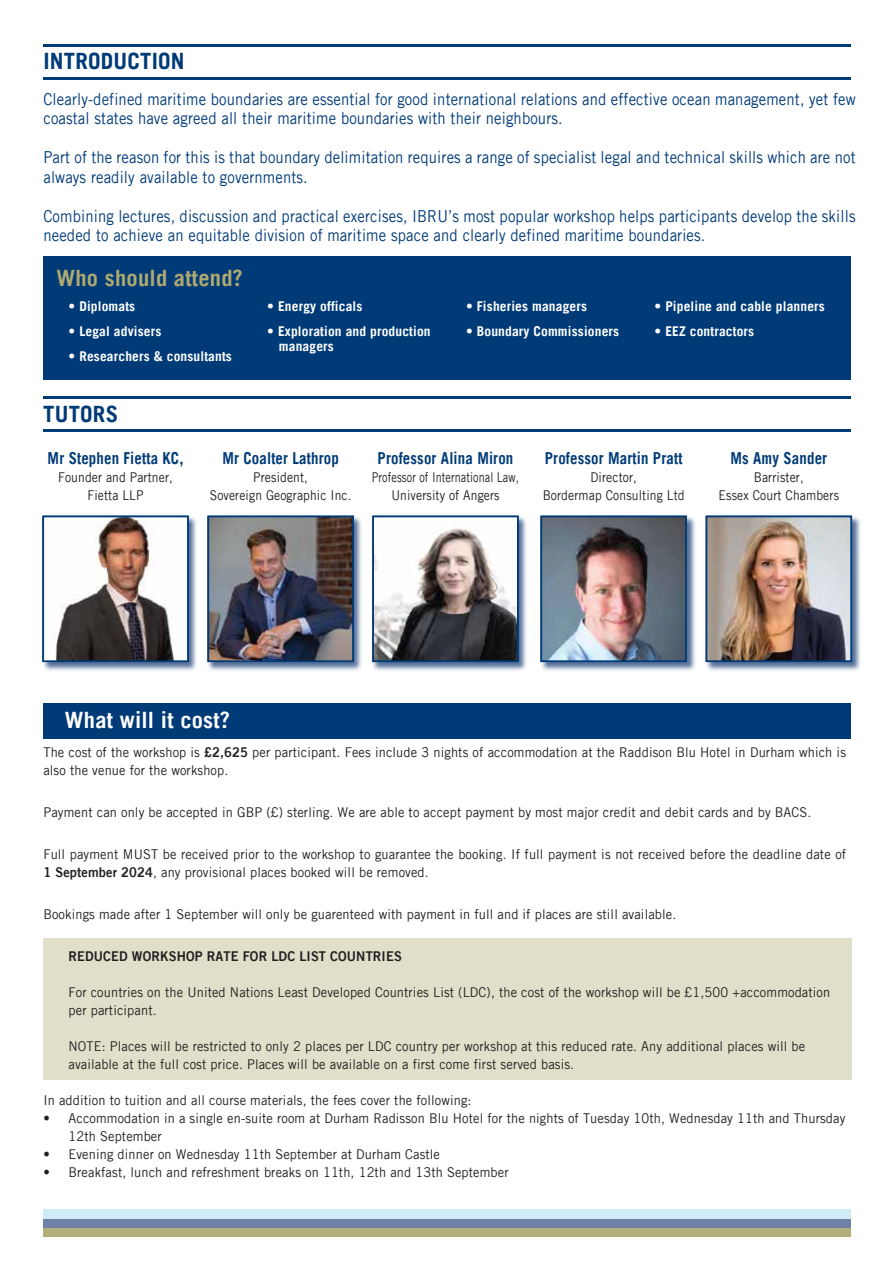
<style>
.page{position:relative;width:893px;height:1263px;background:#fff}
.page>*{position:absolute;margin:0;border:0;box-sizing:border-box;transform-origin:0 0}
.t1{font:700 22.5px "Trade Gothic LT";letter-spacing:.01em;color:#003b78}
.t2{font:700 22.5px "Trade Gothic LT";letter-spacing:.01em;color:#b0a96f}
.t3{font:700 22.5px "Trade Gothic LT";letter-spacing:.01em;color:#fff}
.t4{font:16.5px/19.5px "Trade Gothic LT";letter-spacing:.01em;color:#003b78;scale:.9 1}
.t5{font:700 16.5px "Trade Gothic LT";letter-spacing:.01em;color:#003b78;scale:.9 1}
.t6{font:13.5px/18px "Trade Gothic LT";letter-spacing:.01em;color:#231f20;scale:.95 1}
.t7{font:700 13.5px/15px "Trade Gothic LT";letter-spacing:.01em;color:#fff}
.t8{font:13.5px/18px "Trade Gothic LT";letter-spacing:.01em;color:#231f20;text-align:center;scale:.9 1}
.t9{font:13.5px/18px "Trade Gothic LT";letter-spacing:.01em;color:#231f20;text-align:center;scale:.8 1}
.t10{font:13.5px "Trade Gothic LT Bold Two";letter-spacing:.01em;color:#231f20;scale:.95 1}
.s1{font-family:"Trade Gothic LT Bold Two"}
</style>
<div class="page">
<img style="left:42px;top:515px;width:155px;height:156px">
<img style="left:207px;top:515px;width:155px;height:156px">
<img style="left:540px;top:515px;width:156px;height:156px">
<img style="left:705px;top:515px;width:156px;height:156px">
<img style="left:372px;top:515px;width:155px;height:156px">
<img style="left:45px;top:519px;width:141px;height:140px">
<img style="left:210px;top:519px;width:141px;height:140px">
<img style="left:543px;top:519px;width:141px;height:140px">
<img style="left:709px;top:519px;width:140px;height:140px">
<img style="left:375px;top:519px;width:141px;height:140px">
<hr style="left:43px;top:77px;width:808px;height:3px;background:#003b78">
<hr style="left:43px;top:44px;width:808px;height:2px;background:#003b78">
<div style="left:43px;top:1227px;width:808px;height:9px;background:#b3af7a"></div>
<div style="left:43px;top:1218px;width:808px;height:9px;background:#7081a7"></div>
<div style="left:43px;top:1209px;width:808px;height:9px;background:#d0ebf8"></div>
<div style="left:43px;top:257px;width:808px;height:123px;background:#003b78"></div>
<hr style="left:43px;top:396px;width:808px;height:2px;background:#003b78">
<hr style="left:43px;top:429px;width:808px;height:3px;background:#003b78">
<div style="left:43px;top:703px;width:808px;height:35px;background:#003b78"></div>
<div style="left:43px;top:939px;width:809px;height:141px;background:#e0dfca"></div>
<div style="left:42px;top:516px;width:147px;height:146px;border:2px solid #003b78"></div>
<div style="left:207px;top:516px;width:147px;height:146px;border:2px solid #003b78"></div>
<div style="left:540px;top:516px;width:147px;height:146px;border:2px solid #003b78"></div>
<div style="left:706px;top:516px;width:146px;height:146px;border:2px solid #003b78"></div>
<div style="left:372px;top:516px;width:147px;height:146px;border:2px solid #003b78"></div>
<h1 class="t1" style="left:43px;top:47px;width:143px">INTRODUCTION</h1>
<p class="t4" style="left:43px;top:89px;width:904px">Clearly-defined maritime boundaries are essential for good international relations and effective ocean management, yet few coastal states have agreed all their maritime boundaries with their neighbours.</p>
<p class="t4" style="left:43px;top:148px;width:904px">Part of the reason for this is that boundary delimitation requires a range of specialist legal and technical skills which are not always readily available to governments.</p>
<p class="t4" style="left:43px;top:206px;width:904px">Combining lectures, discussion and practical exercises, IBRU’s most popular workshop helps participants develop the skills needed to achieve an equitable division of maritime space and clearly defined maritime boundaries.</p>
<h1 class="t2" style="left:56px;top:264px;width:188px">Who should attend?</h1>
<p class="t7" style="left:69px;top:298px;width:68px">• Diplomats</p>
<p class="t7" style="left:69px;top:323px;width:94px">• Legal advisers</p>
<p class="t7" style="left:69px;top:349px;width:165px">• Researchers &amp; consultants</p>
<h1 class="t1" style="left:43px;top:401px;width:76px">TUTORS</h1>
<p class="t7" style="left:267px;top:298px;width:97px">• Energy officals</p>
<p class="t7" style="left:279px;top:323px;width:153px;text-indent:-12px">• Exploration and production managers</p>
<p class="t7" style="left:466px;top:323px;width:155px">• Boundary Commissioners</p>
<p class="t7" style="left:466px;top:299px;width:123px">• Fisheries managers</p>
<p class="t7" style="left:655px;top:299px;width:172px">• Pipeline and cable planners</p>
<p class="t7" style="left:655px;top:323px;width:101px">• EEZ contractors</p>
<p class="t5" style="left:48px;top:448px;width:152px">Mr Stephen Fietta KC,</p>
<p class="t8" style="left:58px;top:468px;width:129px">Founder and Partner,<br>Fietta LLP</p>
<p class="t5" style="left:222px;top:448px;width:131px">Mr Coalter Lathrop</p>
<p class="t8" style="left:210px;top:468px;width:159px">President,<br>Sovereign Geographic Inc.</p>
<p class="t5" style="left:378px;top:448px;width:152px">Professor Alina Miron</p>
<p class="t9" style="left:372px;top:468px;width:186px">Professor of International Law,<br>University of Angers</p>
<p class="t5" style="left:545px;top:448px;width:154px">Professor Martin Pratt</p>
<p class="t8" style="left:543px;top:468px;width:159px">Director,<br>Bordermap Consulting Ltd</p>
<p class="t5" style="left:730px;top:448px;width:109px">Ms Amy Sander</p>
<p class="t8" style="left:719px;top:468px;width:135px">Barrister,<br>Essex Court Chambers</p>
<h1 class="t3" style="left:65px;top:706px;width:167px">What will it cost?</h1>
<p class="t6" style="left:43px;top:743px;width:846px">The cost of the workshop is <span class="s1">£2,625</span> per participant. Fees include 3 nights of accommodation at the Raddison Blu Hotel in Durham which is also the venue for the workshop.</p>
<p class="t6" style="left:43px;top:803px;width:810px">Payment can only be accepted in GBP (£) sterling. We are able to accept payment by most major credit and debit cards and by BACS.</p>
<p class="t6" style="left:43px;top:845px;width:846px">Full payment MUST be received prior to the workshop to guarantee the booking. If full payment is not received before the deadline date of<br><span class="s1">1 September 2024</span>, any provisional places booked will be removed.</p>
<p class="t6" style="left:43px;top:905px;width:668px">Bookings made after 1 September will only be guarenteed with payment in full and if places are still available.</p>
<p class="t10" style="left:69px;top:948px;width:352px">REDUCED WORKSHOP RATE FOR LDC LIST COUNTRIES</p>
<p class="t6" style="left:69px;top:983px;width:803px">For countries on the United Nations Least Developed Countries List (LDC), the cost of the workshop will be £1,500 +accommodation per participant.</p>
<p class="t6" style="left:69px;top:1037px;width:777px">NOTE: Places will be restricted to only 2 places per LDC country per workshop at this reduced rate. Any additional places will be available at the full cost price. Places will be available on a first come first served basis.</p>
<p class="t6" style="left:43px;top:1091px;width:452px">In addition to tuition and all course materials, the fees cover the following:</p>
<p class="t6" style="left:69px;top:1109px;width:819px;text-indent:-25px">• Accommodation in a single en-suite room at Durham Radisson Blu Hotel for the nights of Tuesday 10th, Wednesday 11th and Thursday<br>12th September</p>
<p class="t6" style="left:43px;top:1145px;width:419px">• Evening dinner on Wednesday 11th September at Durham Castle</p>
<p class="t6" style="left:43px;top:1163px;width:491px">• Breakfast, lunch and refreshment breaks on 11th, 12th and 13th September</p>
</div>
